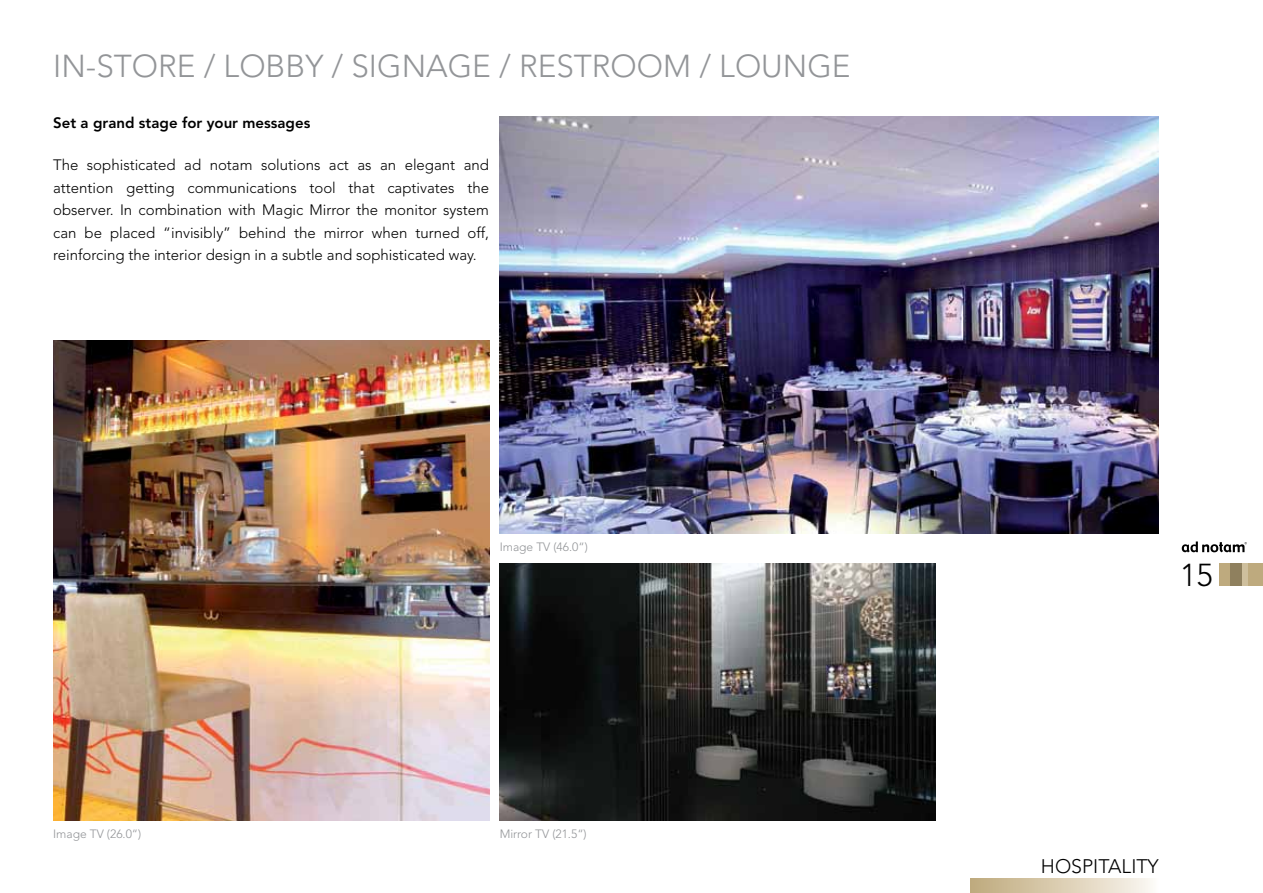
<style>
.page{position:relative;width:1263px;height:893px;background:#fff}
.page>*{position:absolute;margin:0;border:0;box-sizing:border-box;transform-origin:0 0}
.t1{font:300 31.5px "Avenir";color:#939598}
.t2{font:300 31.5px "Avenir";color:#000}
.t3{font:300 19.5px "Avenir";color:#000}
.t4{font:300 15px/22.5px "Avenir";color:#000;text-align:justify}
.t5{font:800 15px "Avenir";color:#000}
.t6{font:300 12px "Avenir";color:#939598}
</style>
<div class="page">
<svg style="left:1182px;top:541px;width:65px;height:11px"></svg>
<div style="left:1219px;top:563px;width:44px;height:23px;background:#beaa7e"></div>
<div style="left:1231px;top:563px;width:11px;height:23px;background:#8f805e"></div>
<div style="left:1242px;top:563px;width:6px;height:23px;background:#cebf9d"></div>
<svg style="left:971px;top:878px;width:180px;height:15px;background:#dccfb4"></svg>
<img style="left:500px;top:563px;width:435px;height:258px">
<img style="left:500px;top:117px;width:659px;height:417px">
<img style="left:53px;top:340px;width:436px;height:481px">
<h1 class="t1" style="left:53px;top:48px;width:799px">IN-STORE / LOBBY / SIGNAGE / RESTROOM / LOUNGE</h1>
<p class="t5" style="left:53px;top:114px;width:259px">Set a grand stage for your messages</p>
<p class="t4" style="left:53px;top:154px;width:437px">The sophisticated ad notam solutions act as an elegant and attention getting communications tool that captivates the observer. In combination with Magic Mirror the monitor system can be placed “invisibly” behind the mirror when turned off, reinforcing the interior design in a subtle and sophisticated way.</p>
<p class="t6" style="left:53px;top:827px;width:90px">Image TV (26.0“)</p>
<p class="t6" style="left:500px;top:540px;width:90px">Image TV (46.0“)</p>
<p class="t6" style="left:500px;top:827px;width:89px">Mirror TV (21.5“)</p>
<h1 class="t2" style="left:1180px;top:557px;width:34px">15</h1>
<h2 class="t3" style="left:1041px;top:854px;width:119px">HOSPITALITY</h2>
</div>
